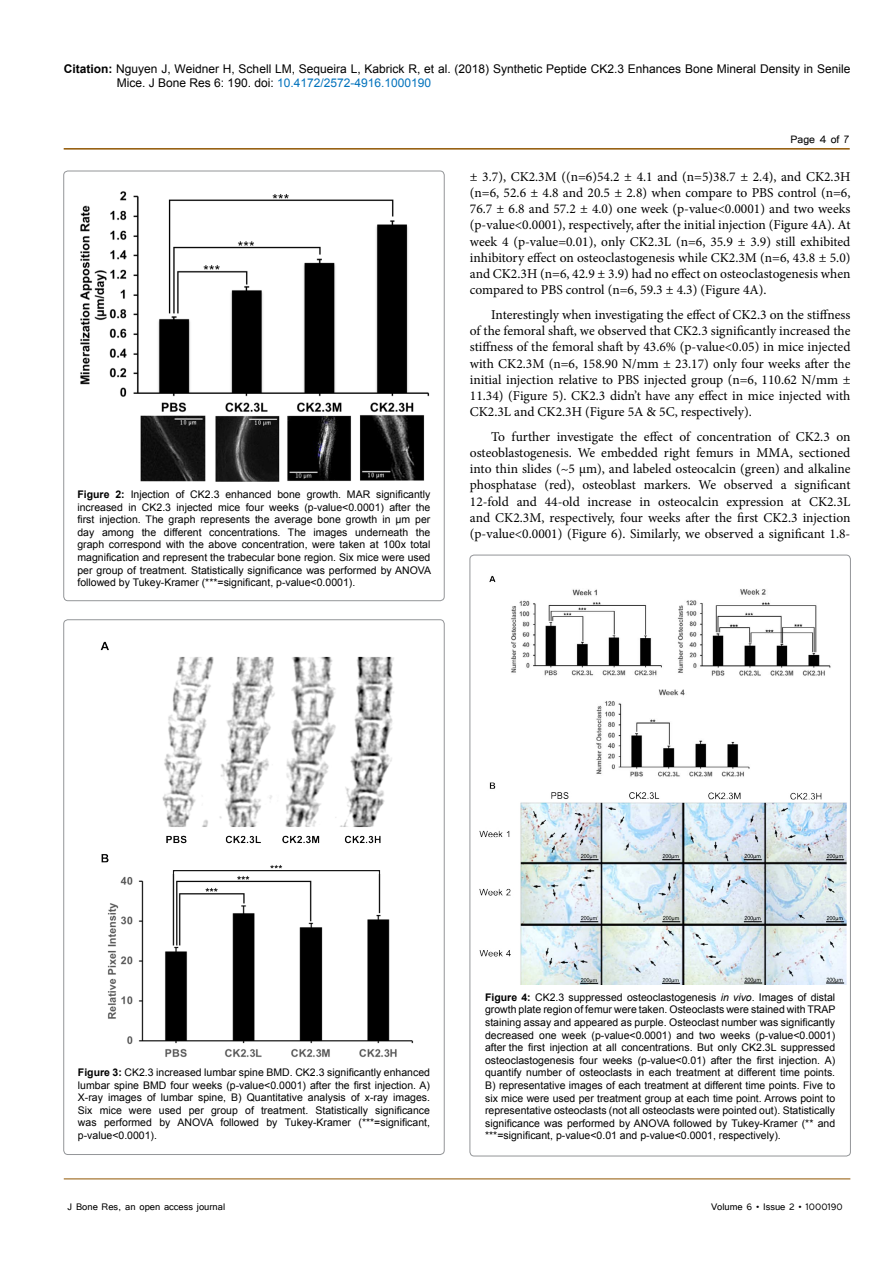
<style>
.page{position:relative;width:893px;height:1263px;background:#fff}
.page>*{position:absolute;margin:0;border:0;box-sizing:border-box;transform-origin:0 0}
.t1{font:13.5px/16.2px "Minion Pro";color:#000;text-align:justify}
.t2{font:13.5px "Tunga";color:#000}
.t3{font:12px/14.4px "Arial";color:#000}
.t4{font:12px "Tunga";color:#000}
.t5{font:10.5px/12.6px "Arial";color:#000;text-align:justify}
.s1{font-weight:700}
.s2{color:#0072bc}
.s3{font-style:italic}
</style>
<div class="page">
<hr style="left:64px;top:148px;width:786px;height:2px;background:#905501">
<hr style="left:64px;top:1179px;width:786px;height:1px;background:#905501">
<img style="left:80px;top:191px;width:350px;height:291px">
<img style="left:100px;top:641px;width:314px;height:417px">
<img style="left:479px;top:575px;width:367px;height:410px">
<p class="t3" style="left:117px;top:61px;width:735px;text-indent:-53px"><span class="s1">Citation:</span> Nguyen J, Weidner H, Schell LM, Sequeira L, Kabrick R, et al. (2018) Synthetic Peptide CK2.3 Enhances Bone Mineral Density in Senile<br>Mice. J Bone Res 6: 190. doi: <span class="s2">10.4172/2572-4916.1000190</span></p>
<p class="t5" style="left:77px;top:488px;width:355px"><span class="s1">Figure 2:</span> Injection of CK2.3 enhanced bone growth. MAR significantly increased in CK2.3 injected mice four weeks (p-value&lt;0.0001) after the first injection. The graph represents the average bone growth in μm per day among the different concentrations. The images underneath the graph correspond with the above concentration, were taken at 100x total magnification and represent the trabecular bone region. Six mice were used per group of treatment. Statistically significance was performed by ANOVA followed by Tukey-Kramer (***=significant, p-value&lt;0.0001).</p>
<p class="t2" style="left:790px;top:131px;width:60px">Page 4 of 7</p>
<p class="t1" style="left:470px;top:168px;width:382px">± 3.7), CK2.3M ((n=6)54.2 ± 4.1 and (n=5)38.7 ± 2.4), and CK2.3H (n=6, 52.6 ± 4.8 and 20.5 ± 2.8) when compare to PBS control (n=6, 76.7 ± 6.8 and 57.2 ± 4.0) one week (p-value&lt;0.0001) and two weeks (p-value&lt;0.0001), respectively, after the initial injection (Figure 4A). At week 4 (p-value=0.01), only CK2.3L (n=6, 35.9 ± 3.9) still exhibited inhibitory effect on osteoclastogenesis while CK2.3M (n=6, 43.8 ± 5.0) and CK2.3H (n=6, 42.9 ± 3.9) had no effect on osteoclastogenesis when compared to PBS control (n=6, 59.3 ± 4.3) (Figure 4A).</p>
<p class="t1" style="left:470px;top:307px;width:382px;text-indent:21px">Interestingly when investigating the effect of CK2.3 on the stiffness of the femoral shaft, we observed that CK2.3 significantly increased the stiffness of the femoral shaft by 43.6% (p-value&lt;0.05) in mice injected with CK2.3M (n=6, 158.90 N/mm ± 23.17) only four weeks after the initial injection relative to PBS injected group (n=6, 110.62 N/mm ± 11.34) (Figure 5). CK2.3 didn’t have any effect in mice injected with CK2.3L and CK2.3H (Figure 5A &amp; 5C, respectively).</p>
<p class="t1" style="left:470px;top:428px;width:382px;text-indent:21px">To further investigate the effect of concentration of CK2.3 on osteoblastogenesis. We embedded right femurs in MMA, sectioned into thin slides (~5 µm), and labeled osteocalcin (green) and alkaline phosphatase (red), osteoblast markers. We observed a significant 12-fold and 44-old increase in osteocalcin expression at CK2.3L and CK2.3M, respectively, four weeks after the first CK2.3 injection (p-value&lt;0.0001) (Figure 6). Similarly, we observed a significant 1.8-</p>
<p class="t5" style="left:78px;top:1066px;width:354px"><span class="s1">Figure 3:</span> CK2.3 increased lumbar spine BMD. CK2.3 significantly enhanced lumbar spine BMD four weeks (p-value&lt;0.0001) after the first injection. A)<br>X-ray images of lumbar spine, B) Quantitative analysis of x-ray images.<br>Six mice were used per group of treatment. Statistically significance was performed by ANOVA followed by Tukey-Kramer (***=significant, p-value&lt;0.0001).</p>
<p class="t5" style="left:485px;top:991px;width:352px"><span class="s1">Figure 4:</span> CK2.3 suppressed osteoclastogenesis <span class="s3">in vivo</span>. Images of distal growth plate region of femur were taken. Osteoclasts were stained with TRAP staining assay and appeared as purple. Osteoclast number was significantly decreased one week (p-value&lt;0.0001) and two weeks (p-value&lt;0.0001) after the first injection at all concentrations. But only CK2.3L suppressed osteoclastogenesis four weeks (p-value&lt;0.01) after the first injection. A) quantify number of osteoclasts in each treatment at different time points.<br>B) representative images of each treatment at different time points. Five to six mice were used per treatment group at each time point. Arrows point to representative osteoclasts (not all osteoclasts were pointed out). Statistically significance was performed by ANOVA followed by Tukey-Kramer (** and ***=significant, p-value&lt;0.01 and p-value&lt;0.0001, respectively).</p>
<p class="t4" style="left:68px;top:1199px;width:159px">J Bone Res, an open access journal</p>
<p class="t4" style="left:711px;top:1199px;width:133px">Volume 6 • Issue 2 • 1000190</p>
</div>
